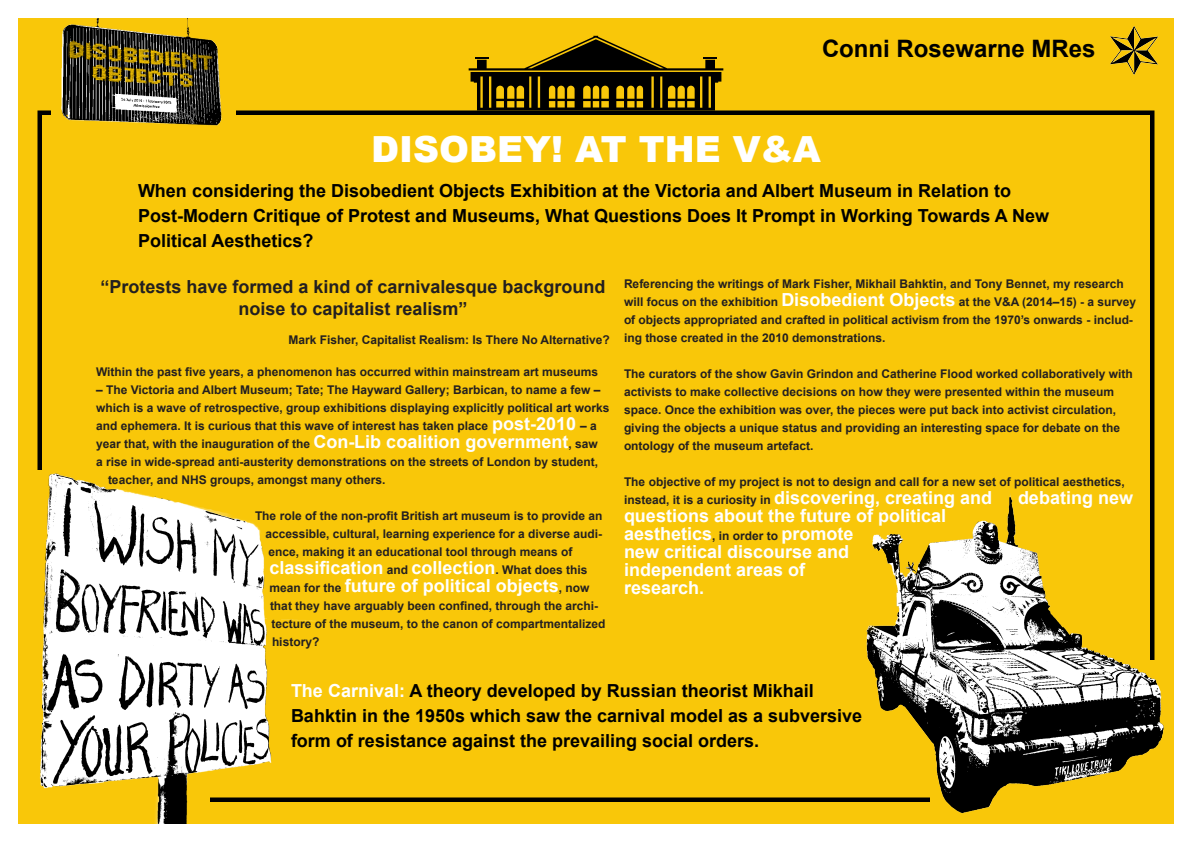
<style>
.page{position:relative;width:1192px;height:842px;background:#fff}
.page>*{position:absolute;margin:0;border:0;box-sizing:border-box;transform-origin:0 0}
.t1{font:900 36px "Arial";color:#fff}
.t2{font:700 24px "Arial";color:#000}
.t3{font:700 18px/25px "Arial";color:#000}
.t4{font:700 18px/18px "Arial";color:#fff}
.t5{font:700 18px/21.6px "Arial";color:#231f20;text-align:center}
.t6{font:700 12px/18px "Arial";color:#231f20}
.s1{font-size:18px;color:#fff}
.s2{font-size:12px;color:#231f20}
.s3{color:#fff}
</style>
<div class="page">
<div style="left:18px;top:18px;width:1156px;height:806px;background:#f9c709"></div>
<svg style="left:469px;top:36px;width:254px;height:74px"></svg>
<img style="left:780px;top:493px;width:384px;height:321px">
<img style="left:37px;top:442px;width:375px;height:382px">
<img style="left:61px;top:18px;width:161px;height:108px">
<img style="left:1110px;top:27px;width:49px;height:48px">
<p class="t2" style="left:822px;top:33px;width:275px">Conni Rosewarne MRes</p>
<p class="t1" style="left:371px;top:123px;width:451px">DISOBEY! AT THE V&amp;A</p>
<p class="t3" style="left:138px;top:179px;width:913px">When considering the Disobedient Objects Exhibition at the Victoria and Albert Museum in Relation to<br>Post-Modern Critique of Protest and Museums, What Questions Does It Prompt in Working Towards A New<br>Political Aesthetics?</p>
<p class="t5" style="left:100px;top:277px;width:507px">“Protests have formed a kind of carnivalesque background noise to capitalist realism”</p>
<p class="t6" style="left:288px;top:331px;width:323px">Mark Fisher, Capitalist Realism: Is There No Alternative?</p>
<p class="t6" style="left:96px;top:363px;width:504px">Within the past five years, a phenomenon has occurred within mainstream art museums</p>
<p class="t6" style="left:96px;top:381px;width:506px">– The Victoria and Albert Museum; Tate; The Hayward Gallery; Barbican, to name a few –</p>
<p class="t6" style="left:96px;top:399px;width:515px">which is a wave of retrospective, group exhibitions displaying explicitly political art works</p>
<p class="t6" style="left:96px;top:417px;width:503px">and ephemera. It is curious that this wave of interest has taken place <span class="s1">post-2010</span> – a</p>
<p class="t6" style="left:96px;top:435px;width:503px">year that, with the inauguration of the <span class="s1">Con-Lib coalition government</span>, saw</p>
<p class="t6" style="left:96px;top:453px;width:504px">a rise in wide-spread anti-austerity demonstrations on the streets of London by student,</p>
<p class="t6" style="left:108px;top:471px;width:279px">teacher, and NHS groups, amongst many others.</p>
<p class="t6" style="left:266px;top:507px;width:338px;text-align:justify;text-indent:-10px">The role of the non-profit British art museum is to provide an accessible, cultural, learning experience for a diverse audi&shy;ence, making it an educational tool through means of</p>
<p class="t4" style="left:270px;top:559px;width:322px">classification <span class="s2">and</span> collection<span class="s2">. What does this mean for the</span> future of political objects<span class="s2">, now</span></p>
<p class="t6" style="left:270px;top:597px;width:337px">that they have arguably been confined, through the archi&shy;tecture of the museum, to the canon of compartmentalized history?</p>
<p class="t6" style="left:624px;top:275px;width:514px">Referencing the writings of Mark Fisher, Mikhail Bahktin, and Tony Bennet, my research will focus on the exhibition <span class="s1">Disobedient Objects</span> at the V&amp;A (2014–15) - a survey of objects appropriated and crafted in political activism from the 1970’s onwards - includ&shy;ing those created in the 2010 demonstrations.</p>
<p class="t6" style="left:624px;top:365px;width:510px">The curators of the show Gavin Grindon and Catherine Flood worked collaboratively with activists to make collective decisions on how they were presented within the museum space. Once the exhibition was over, the pieces were put back into activist circulation, giving the objects a unique status and providing an interesting space for debate on the ontology of the museum artefact.</p>
<p class="t6" style="left:624px;top:473px;width:502px">The objective of my project is not to design and call for a new set of political aesthetics, instead, it is a curiosity in <span class="s1">discovering, creating and</span></p>
<p class="t4" style="left:1018px;top:490px;width:117px">debating new</p>
<p class="t4" style="left:624px;top:508px;width:324px">questions about the future of political</p>
<p class="t4" style="left:624px;top:526px;width:231px">aesthetics<span class="s2">, in order to</span> promote</p>
<p class="t4" style="left:624px;top:544px;width:227px">new critical discourse and</p>
<p class="t4" style="left:624px;top:562px;width:183px">independent areas of</p>
<p class="t4" style="left:624px;top:580px;width:82px">research.</p>
<p class="t3" style="left:291px;top:679px;width:524px"><span class="s3">The Carnival:</span> A theory developed by Russian theorist Mikhail</p>
<p class="t3" style="left:291px;top:704px;width:573px">Bahktin in the 1950s which saw the carnival model as a subversive form of resistance against the prevailing social orders.</p>
</div>
